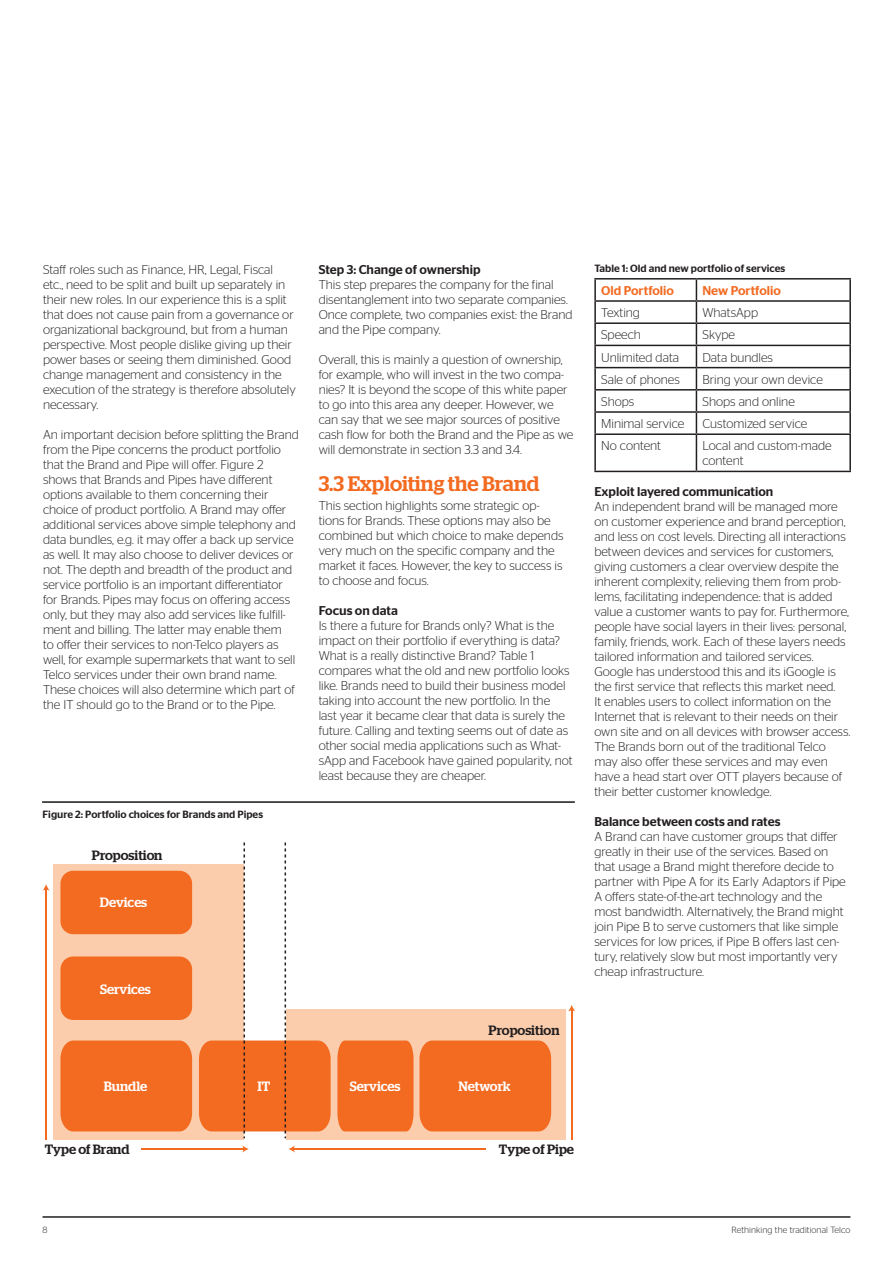
<style>
.page{position:relative;width:893px;height:1263px;background:#fff}
.page>*{position:absolute;margin:0;border:0;box-sizing:border-box;transform-origin:0 0}
.t1{font:500 21px "Stag";color:#f36a21}
.t2{font:500 13.5px "Stag";color:#231f20}
.t3{font:500 13.5px "Stag";color:#fff}
.t4{font:300 12.75px/15px "Stag Sans";color:#231f20}
.t5{font:500 12.75px "Stag Sans";color:#231f20}
.t6{font:500 12.75px "Stag Sans";color:#f36a21}
.t7{font:500 10.5px "Stag Sans";color:#231f20}
.t8{font:300 9px "Stag Sans";letter-spacing:.01em;color:#231f20}
</style>
<div class="page">
<hr style="left:43px;top:1216px;width:807px;height:2px;background:#231f20">
<hr style="left:594px;top:278px;width:102px;height:2px;background:#231f20">
<hr style="left:594px;top:280px;width:2px;height:20px;background:#231f20">
<hr style="left:696px;top:278px;width:155px;height:2px;background:#231f20">
<hr style="left:849px;top:280px;width:2px;height:20px;background:#231f20">
<hr style="left:594px;top:300px;width:102px;height:2px;background:#231f20">
<hr style="left:594px;top:302px;width:2px;height:20px;background:#231f20">
<hr style="left:696px;top:300px;width:155px;height:2px;background:#231f20">
<hr style="left:849px;top:302px;width:2px;height:20px;background:#231f20">
<hr style="left:594px;top:322px;width:102px;height:2px;background:#231f20">
<hr style="left:594px;top:324px;width:2px;height:21px;background:#231f20">
<hr style="left:696px;top:322px;width:155px;height:2px;background:#231f20">
<hr style="left:849px;top:324px;width:2px;height:21px;background:#231f20">
<hr style="left:594px;top:345px;width:102px;height:1px;background:#231f20">
<hr style="left:594px;top:346px;width:2px;height:21px;background:#231f20">
<hr style="left:696px;top:345px;width:155px;height:1px;background:#231f20">
<hr style="left:849px;top:346px;width:2px;height:21px;background:#231f20">
<hr style="left:594px;top:367px;width:102px;height:1px;background:#231f20">
<hr style="left:594px;top:368px;width:2px;height:21px;background:#231f20">
<hr style="left:696px;top:367px;width:155px;height:1px;background:#231f20">
<hr style="left:849px;top:368px;width:2px;height:21px;background:#231f20">
<hr style="left:594px;top:389px;width:102px;height:2px;background:#231f20">
<hr style="left:594px;top:391px;width:2px;height:20px;background:#231f20">
<hr style="left:696px;top:389px;width:155px;height:2px;background:#231f20">
<hr style="left:849px;top:391px;width:2px;height:20px;background:#231f20">
<hr style="left:594px;top:411px;width:102px;height:2px;background:#231f20">
<hr style="left:594px;top:413px;width:2px;height:20px;background:#231f20">
<hr style="left:696px;top:411px;width:155px;height:2px;background:#231f20">
<svg style="left:696px;top:280px;width:1px;height:153px"></svg>
<hr style="left:849px;top:413px;width:2px;height:20px;background:#231f20">
<hr style="left:594px;top:433px;width:102px;height:2px;background:#231f20">
<hr style="left:594px;top:435px;width:2px;height:36px;background:#231f20">
<hr style="left:696px;top:433px;width:155px;height:2px;background:#231f20">
<hr style="left:696px;top:435px;width:1px;height:36px;background:#231f20">
<hr style="left:849px;top:435px;width:2px;height:36px;background:#231f20">
<hr style="left:594px;top:471px;width:102px;height:1px;background:#231f20">
<hr style="left:696px;top:471px;width:155px;height:1px;background:#231f20">
<div style="left:54px;top:864px;width:190px;height:275px;background:#fccdad"></div>
<div style="left:286px;top:1009px;width:280px;height:130px;background:#fccdad"></div>
<div style="left:60px;top:871px;width:132px;height:63px;background:#f36a21;border-radius:13px"></div>
<div style="left:60px;top:956px;width:132px;height:64px;background:#f36a21;border-radius:13px"></div>
<div style="left:60px;top:1040px;width:132px;height:91px;background:#f36a21"></div>
<div style="left:337px;top:1040px;width:214px;height:91px;background:#f36a21"></div>
<svg style="left:199px;top:842px;width:132px;height:296px"></svg>
<hr style="left:45px;top:889px;width:2px;height:250px;background:#f36a21">
<svg style="left:43px;top:884px;width:7px;height:7px"></svg>
<hr style="left:571px;top:1009px;width:1px;height:130px;background:#f36a21">
<svg style="left:568px;top:1005px;width:7px;height:6px"></svg>
<hr style="left:142px;top:1148px;width:102px;height:2px;background:#f36a21">
<svg style="left:242px;top:1145px;width:7px;height:7px"></svg>
<hr style="left:293px;top:1148px;width:193px;height:2px;background:#f36a21">
<svg style="left:288px;top:1145px;width:7px;height:7px"></svg>
<hr style="left:42px;top:801px;width:533px;height:2px;background:#17151a">
<p class="t4" style="left:43px;top:262px;width:254px">Staff roles such as Finance, HR, Legal, Fiscal etc., need to be split and built up separately in their new roles. In our experience this is a split that does not cause pain from a governance or organizational background, but from a human perspective. Most people dislike giving up their power bases or seeing them diminished. Good change management and consistency in the execution of the strategy is therefore absolutely necessary.</p>
<p class="t4" style="left:43px;top:427px;width:257px">An important decision before splitting the Brand from the Pipe concerns the product portfolio that the Brand and Pipe will offer. Figure 2 shows that Brands and Pipes have different options available to them concerning their choice of product portfolio. A Brand may offer additional services above simple telephony and data bundles, e.g. it may offer a back up service as well. It may also choose to deliver devices or not. The depth and breadth of the product and service portfolio is an important differentiator for Brands. Pipes may focus on offering access only, but they may also add services like fulfill&shy;ment and billing. The latter may enable them<br>to offer their services to non-Telco players as well, for example supermarkets that want to sell Telco services under their own brand name.<br>These choices will also determine which part of the IT should go to the Brand or to the Pipe.</p>
<p class="t7" style="left:43px;top:808px;width:222px">Figure 2: Portfolio choices for Brands and Pipes</p>
<p class="t2" style="left:92px;top:847px;width:72px">Proposition</p>
<p class="t3" style="left:100px;top:894px;width:49px">Devices</p>
<p class="t5" style="left:319px;top:262px;width:163px">Step 3: Change of ownership</p>
<p class="t4" style="left:319px;top:277px;width:255px">This step prepares the company for the final disentanglement into two separate companies.<br>Once complete, two companies exist: the Brand and the Pipe company.</p>
<p class="t4" style="left:319px;top:351px;width:256px">Overall, this is mainly a question of ownership, for example, who will invest in the two compa&shy;nies? It is beyond the scope of this white paper to go into this area any deeper. However, we can say that we see major sources of positive cash flow for both the Brand and the Pipe as we will demonstrate in section 3.3 and 3.4.</p>
<h1 class="t1" style="left:319px;top:471px;width:222px">3.3 Exploiting the Brand</h1>
<p class="t4" style="left:319px;top:498px;width:246px">This section highlights some strategic op&shy;tions for Brands. These options may also be combined but which choice to make depends very much on the specific company and the market it faces. However, the key to success is to choose and focus.</p>
<p class="t5" style="left:319px;top:603px;width:81px">Focus on data</p>
<p class="t4" style="left:319px;top:618px;width:255px">Is there a future for Brands only? What is the impact on their portfolio if everything is data?<br>What is a really distinctive Brand? Table 1 compares what the old and new portfolio looks like. Brands need to build their business model taking into account the new portfolio. In the<br>last year it became clear that data is surely the future. Calling and texting seems out of date as other social media applications such as What&shy;sApp and Facebook have gained popularity, not least because they are cheaper.</p>
<p class="t3" style="left:100px;top:981px;width:52px">Services</p>
<p class="t2" style="left:489px;top:1023px;width:72px">Proposition</p>
<p class="t3" style="left:104px;top:1078px;width:45px">Bundle</p>
<p class="t3" style="left:257px;top:1078px;width:14px">IT</p>
<p class="t3" style="left:350px;top:1078px;width:52px">Services</p>
<p class="t3" style="left:458px;top:1078px;width:53px">Network</p>
<p class="t7" style="left:594px;top:262px;width:192px">Table 1: Old and new portfolio of services</p>
<p class="t6" style="left:601px;top:283px;width:74px">Old Portfolio</p>
<p class="t6" style="left:702px;top:283px;width:80px">New Portfolio</p>
<p class="t4" style="left:601px;top:305px;width:40px">Texting</p>
<p class="t4" style="left:702px;top:305px;width:57px">WhatsApp</p>
<p class="t4" style="left:601px;top:327px;width:41px">Speech</p>
<p class="t4" style="left:702px;top:327px;width:34px">Skype</p>
<p class="t4" style="left:601px;top:349px;width:79px">Unlimited data</p>
<p class="t4" style="left:702px;top:349px;width:72px">Data bundles</p>
<p class="t4" style="left:601px;top:372px;width:80px">Sale of phones</p>
<p class="t4" style="left:702px;top:372px;width:122px">Bring your own device</p>
<p class="t4" style="left:601px;top:394px;width:35px">Shops</p>
<p class="t4" style="left:702px;top:394px;width:94px">Shops and online</p>
<p class="t4" style="left:601px;top:416px;width:85px">Minimal service</p>
<p class="t4" style="left:702px;top:416px;width:106px">Customized service</p>
<p class="t4" style="left:601px;top:438px;width:61px">No content</p>
<p class="t4" style="left:702px;top:438px;width:131px">Local and custom-made content</p>
<p class="t5" style="left:594px;top:484px;width:180px">Exploit layered communication</p>
<p class="t4" style="left:594px;top:499px;width:257px">An independent brand will be managed more on customer experience and brand perception, and less on cost levels. Directing all interactions between devices and services for customers, giving customers a clear overview despite the inherent complexity, relieving them from prob&shy;lems, facilitating independence: that is added value a customer wants to pay for. Furthermore, people have social layers in their lives: personal, family, friends, work. Each of these layers needs tailored information and tailored services.<br>Google has understood this and its iGoogle is the first service that reflects this market need.<br>It enables users to collect information on the Internet that is relevant to their needs on their own site and on all devices with browser access.<br>The Brands born out of the traditional Telco may also offer these services and may even have a head start over OTT players because of their better customer knowledge.</p>
<p class="t5" style="left:594px;top:814px;width:188px">Balance between costs and rates</p>
<p class="t4" style="left:594px;top:829px;width:253px">A Brand can have customer groups that differ greatly in their use of the services. Based on that usage a Brand might therefore decide to partner with Pipe A for its Early Adaptors if Pipe A offers state-of-the-art technology and the most bandwidth. Alternatively, the Brand might join Pipe B to serve customers that like simple services for low prices, if Pipe B offers last cen&shy;tury, relatively slow but most importantly very cheap infrastructure.</p>
<p class="t2" style="left:45px;top:1141px;width:86px">Type of Brand</p>
<p class="t2" style="left:499px;top:1141px;width:76px">Type of Pipe</p>
<p class="t8" style="left:43px;top:1225px;width:6px">8</p>
<p class="t8" style="left:731px;top:1225px;width:121px">Rethinking the traditional Telco</p>
</div>
